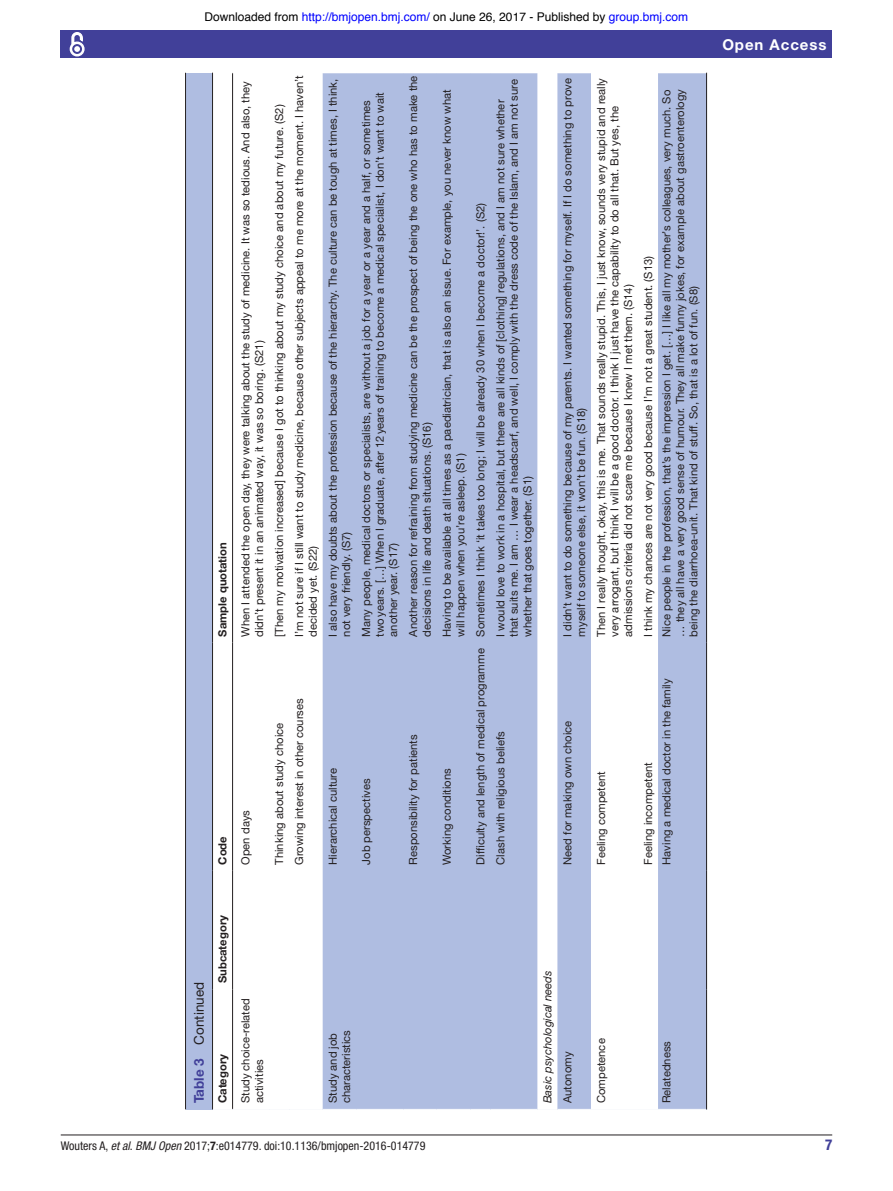
<style>
.page{position:relative;width:893px;height:1191px;background:#fff}
.page>*{position:absolute;margin:0;border:0;box-sizing:border-box;transform-origin:0 0}
.t1{font:700 15px "Helvetica Neue LT Std";letter-spacing:.065em;color:#fff}
.t2{font:700 condensed 15px "Helvetica Neue LT Std";color:#414099}
.t3{font:13.5px "Helvetica Neue LT Std";color:#231f20}
.t4{font:12px "Helvetica";color:#000}
.t5{font:condensed 12px "Helvetica Neue LT Std";color:#231f20}
.t6{font:11.25px/13.5px "Helvetica Neue LT Std";color:#231f20}
.t7{font:700 11.25px "Helvetica Neue LT Std";color:#231f20}
.t8{font:italic 11.25px "Helvetica Neue LT Std";color:#231f20}
.s1{color:#00f}
.s2{font-weight:700;color:#414099}
.s3{font-style:italic}
.s4{font-weight:700}
</style>
<div class="page">
<hr style="left:61px;top:1134px;width:771px;height:1px;background:#231f20">
<div style="left:61px;top:31px;width:771px;height:27px;background:#414099"></div>
<svg style="left:69px;top:32px;width:16px;height:25px"></svg>
<div style="left:204px;top:73px;width:503px;height:1036px;background:#afbde1"></div>
<svg style="left:213px;top:73px;width:445px;height:1036px"></svg>
<hr style="left:212px;top:989px;width:1px;height:120px;background:#231f20">
<hr style="left:232px;top:989px;width:1px;height:120px;background:#231f20">
<hr style="left:212px;top:870px;width:1px;height:119px;background:#231f20">
<hr style="left:232px;top:870px;width:1px;height:119px;background:#231f20">
<hr style="left:212px;top:642px;width:1px;height:228px;background:#231f20">
<hr style="left:232px;top:642px;width:1px;height:228px;background:#231f20">
<hr style="left:212px;top:73px;width:1px;height:569px;background:#231f20">
<hr style="left:232px;top:73px;width:1px;height:569px;background:#231f20">
<hr style="left:706px;top:989px;width:1px;height:120px;background:#231f20">
<hr style="left:706px;top:870px;width:1px;height:119px;background:#231f20">
<hr style="left:706px;top:642px;width:1px;height:228px;background:#231f20">
<hr style="left:706px;top:73px;width:1px;height:569px;background:#231f20">
<div style="left:186px;top:73px;width:18px;height:1036px;background:#afbde1"></div>
<hr style="left:185px;top:73px;width:1px;height:1036px;background:#231f20">
<p class="t4" style="left:204px;top:11px;width:485px">Downloaded from <span class="s1">http://bmjopen.bmj.com/</span> on June 26, 2017 - Published by <span class="s1">group.bmj.com</span></p>
<p class="t7" style="left:216px;top:636px;width:96px;rotate:-90deg">Sample quotation</p>
<p class="t7" style="left:216px;top:864px;width:30px;rotate:-90deg">Code</p>
<p class="t6" style="left:239px;top:636px;width:557px;rotate:-90deg">When I attended the open day, they were talking about the study of medicine. It was so tedious. And also, they didn’t present it in an animated way, it was so boring. (S21)</p>
<p class="t6" style="left:272px;top:636px;width:534px;rotate:-90deg">[Then my motivation increased] because I got to thinking about my study choice and about my future. (S2)</p>
<p class="t6" style="left:292px;top:636px;width:563px;rotate:-90deg">I’m not sure if I still want to study medicine, because other subjects appeal to me more at the moment. I haven’t decided yet. (S22)</p>
<p class="t6" style="left:326px;top:636px;width:559px;rotate:-90deg">I also have my doubts about the profession because of the hierarchy. The culture can be tough at times, I think, not very friendly. (S7)</p>
<p class="t6" style="left:359px;top:636px;width:546px;rotate:-90deg">Many people, medical doctors or specialists, are without a job for a year or a year and a half, or sometimes twoyears. […] When I graduate, after 12years of training to become a medical specialist, I don’t want to wait another year. (S17)</p>
<p class="t6" style="left:406px;top:636px;width:562px;rotate:-90deg">Another reason for refraining from studying medicine can be the prospect of being the one who has to make the decisions in life and death situations. (S16)</p>
<p class="t6" style="left:239px;top:864px;width:56px;rotate:-90deg">Open days</p>
<p class="t6" style="left:272px;top:864px;width:143px;rotate:-90deg">Thinking about study choice</p>
<p class="t6" style="left:292px;top:864px;width:168px;rotate:-90deg">Growing interest in other courses</p>
<p class="t6" style="left:326px;top:864px;width:98px;rotate:-90deg">Hierarchical culture</p>
<p class="t6" style="left:359px;top:864px;width:88px;rotate:-90deg">Job perspectives</p>
<p class="t6" style="left:406px;top:864px;width:132px;rotate:-90deg">Responsibility for patients</p>
<p class="t6" style="left:440px;top:636px;width:549px;rotate:-90deg">Having to be available at all times as a paediatrician, that is also an issue. For example, you never know what will happen when you’re asleep. (S1)</p>
<p class="t6" style="left:440px;top:864px;width:98px;rotate:-90deg">Working conditions</p>
<p class="t6" style="left:493px;top:636px;width:559px;rotate:-90deg">I would love to work in a hospital, but there are all kinds of [clothing] regulations, and I am not sure whether that suits me. I am … I wear a headscarf, and well, I comply with the dress code of the Islam, and I am not sure whether that goes together. (S1)</p>
<p class="t6" style="left:470px;top:864px;width:663px;line-height:20.1px;rotate:-90deg">Difficulty and length of medical programme Sometimes I think ‘it takes too long; I will be already 30 when I become a doctor!’. (S2)<br>Clash with religious beliefs</p>
<p class="t6" style="left:561px;top:636px;width:560px;rotate:-90deg">I didn’t want to do something because of my parents. I wanted something for myself. If I do something to prove myself to someone else, it won’t be fun. (S18)</p>
<p class="t6" style="left:594px;top:636px;width:560px;rotate:-90deg">Then I really thought, okay, this is me. That sounds really stupid. This, I just know, sounds very stupid and really very arrogant, but I think I will be a good doctor. I think I just have the capability to do all that. But yes, the admissions criteria did not scare me because I knew I met them. (S14)</p>
<p class="t6" style="left:660px;top:636px;width:549px;text-align:justify;rotate:-90deg">Nice people in the profession, that’s the impression I get. […] I like all my mother’s colleagues, very much. So … they all have a very good sense of humour. They all make funny jokes, for example about gastroenterology being the diarrhoea-unit. That kind of stuff. So, that is a lot of fun. (S8)</p>
<p class="t6" style="left:641px;top:636px;width:382px;rotate:-90deg">I think my chances are not very good because I’m not a great student. (S13)</p>
<p class="t6" style="left:561px;top:864px;width:146px;rotate:-90deg">Need for making own choice</p>
<p class="t6" style="left:594px;top:864px;width:95px;rotate:-90deg">Feeling competent</p>
<p class="t6" style="left:641px;top:864px;width:104px;rotate:-90deg">Feeling incompetent</p>
<p class="t6" style="left:660px;top:864px;width:188px;rotate:-90deg">Having a medical doctor in the family</p>
<p class="t3" style="left:191px;top:1103px;width:123px;rotate:-90deg"><span class="s2">Table 3</span> Continued</p>
<p class="t7" style="left:216px;top:983px;width:70px;rotate:-90deg">Subcategory</p>
<p class="t7" style="left:216px;top:1103px;width:51px;rotate:-90deg">Category</p>
<p class="t6" style="left:239px;top:1103px;width:106px;rotate:-90deg">Study choice-related activities</p>
<p class="t6" style="left:326px;top:1103px;width:75px;rotate:-90deg">Study and job characteristics</p>
<p class="t8" style="left:541px;top:1103px;width:134px;rotate:-90deg">Basic psychological needs</p>
<p class="t6" style="left:561px;top:1103px;width:53px;rotate:-90deg">Autonomy</p>
<p class="t6" style="left:594px;top:1103px;width:66px;rotate:-90deg">Competence</p>
<p class="t6" style="left:660px;top:1103px;width:64px;rotate:-90deg">Relatedness</p>
<h1 class="t1" style="left:722px;top:35px;width:106px">Open Access</h1>
<p class="t5" style="left:61px;top:1138px;width:366px">Wouters A, <span class="s3">et al</span>. <span class="s3">BMJ Open</span> 2017;<span class="s4">7</span>:e014779. doi:10.1136/bmjopen-2016-014779</p>
<h1 class="t2" style="left:825px;top:1135px;width:9px">7</h1>
</div>
